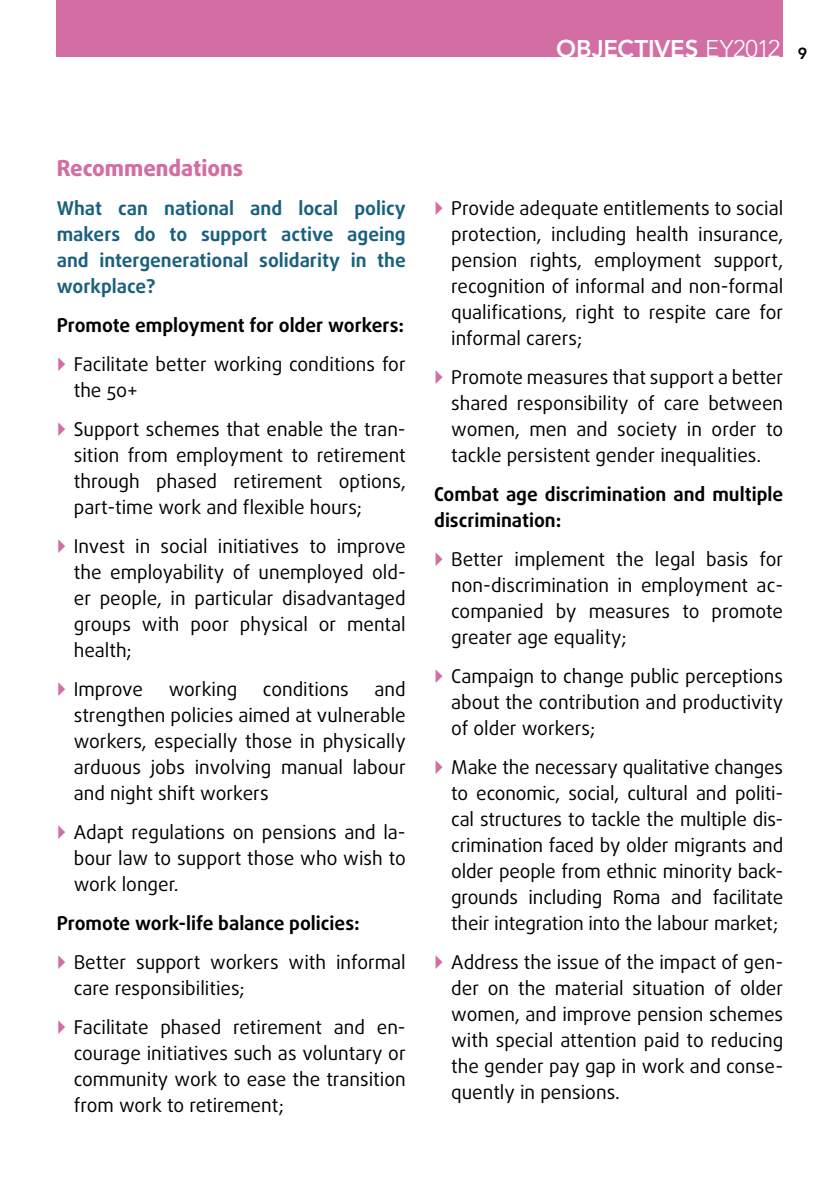
<style>
.page{position:relative;width:840px;height:1191px;background:#fff}
.page>*{position:absolute;margin:0;border:0;box-sizing:border-box;transform-origin:0 0}
.t1{font:800 24px "Avenir LT Std";letter-spacing:-.01em;color:#fff}
.t2{font:800 22px "Daxline Pro";color:#d26ea3}
.t3{font:19px/26px "Daxline Pro";color:#000;text-align:justify}
.t4{font:700 19px/26px "Daxline Pro";color:#000}
.t5{font:700 19px/26px "Daxline Pro";color:#1a607e;text-align:justify}
.t6{font:800 16px "Avenir LT Std";color:#000}
.s1{font-weight:300}
</style>
<div class="page">
<div style="left:57px;top:0;width:725px;height:57px;background:#d26ea3"></div>
<p class="t1" style="left:556px;top:37px;width:225px">OBJECTIVES <span class="s1">EY2012</span></p>
<p class="t6" style="left:797px;top:45px;width:11px">9</p>
<p class="t2" style="left:57px;top:160px;width:188px">Recommendations</p>
<p class="t5" style="left:57px;top:197px;width:350px">What can national and local policy makers do to support active ageing and intergenerational solidarity in the workplace?</p>
<p class="t4" style="left:57px;top:314px;width:349px">Promote employment for older workers:</p>
<p class="t3" style="left:74px;top:354px;width:333px">Facilitate better working conditions for the 50+</p>
<p class="t3" style="left:74px;top:419px;width:333px">Support schemes that enable the tran&shy;sition from employment to retirement through phased retirement options, part-time work and flexible hours;</p>
<p class="t3" style="left:74px;top:536px;width:333px">Invest in social initiatives to improve the employability of unemployed old&shy;er people, in particular disadvantaged groups with poor physical or mental health;</p>
<p class="t3" style="left:74px;top:679px;width:71px">Improve</p>
<p class="t3" style="left:169px;top:679px;width:70px">working</p>
<p class="t3" style="left:263px;top:679px;width:87px">conditions</p>
<p class="t3" style="left:74px;top:679px;width:333px;text-indent:300px">and strengthen policies aimed at vulnerable workers, especially those in physically arduous jobs involving manual labour and night shift workers</p>
<p class="t3" style="left:74px;top:822px;width:333px">Adapt regulations on pensions and la&shy;bour law to support those who wish to work longer.</p>
<p class="t4" style="left:57px;top:912px;width:304px">Promote work-life balance policies:</p>
<p class="t3" style="left:74px;top:952px;width:333px">Better support workers with informal care responsibilities;</p>
<p class="t3" style="left:74px;top:1017px;width:333px">Facilitate phased retirement and en&shy;courage initiatives such as voluntary or community work to ease the transition from work to retirement;</p>
<p class="t3" style="left:451px;top:198px;width:333px">Provide adequate entitlements to social protection, including health insurance, pension rights, employment support, recognition of informal and non-formal qualifications, right to respite care for informal carers;</p>
<p class="t3" style="left:451px;top:367px;width:333px">Promote measures that support a better shared responsibility of care between women, men and society in order to tackle persistent gender inequalities.</p>
<p class="t4" style="left:434px;top:483px;width:350px">Combat age discrimination and multiple discrimination:</p>
<p class="t3" style="left:451px;top:549px;width:333px">Better implement the legal basis for non-discrimination in employment ac&shy;companied by measures to promote greater age equality;</p>
<p class="t3" style="left:451px;top:666px;width:333px">Campaign to change public perceptions about the contribution and productivity of older workers;</p>
<p class="t3" style="left:451px;top:757px;width:333px">Make the necessary qualitative changes to economic, social, cultural and politi&shy;cal structures to tackle the multiple dis&shy;crimination faced by older migrants and older people from ethnic minority back&shy;grounds including Roma and facilitate their integration into the labour market;</p>
<p class="t3" style="left:451px;top:952px;width:333px">Address the issue of the impact of gen&shy;der on the material situation of older women, and improve pension schemes with special attention paid to reducing the gender pay gap in work and conse&shy;quently in pensions.</p>
</div>
